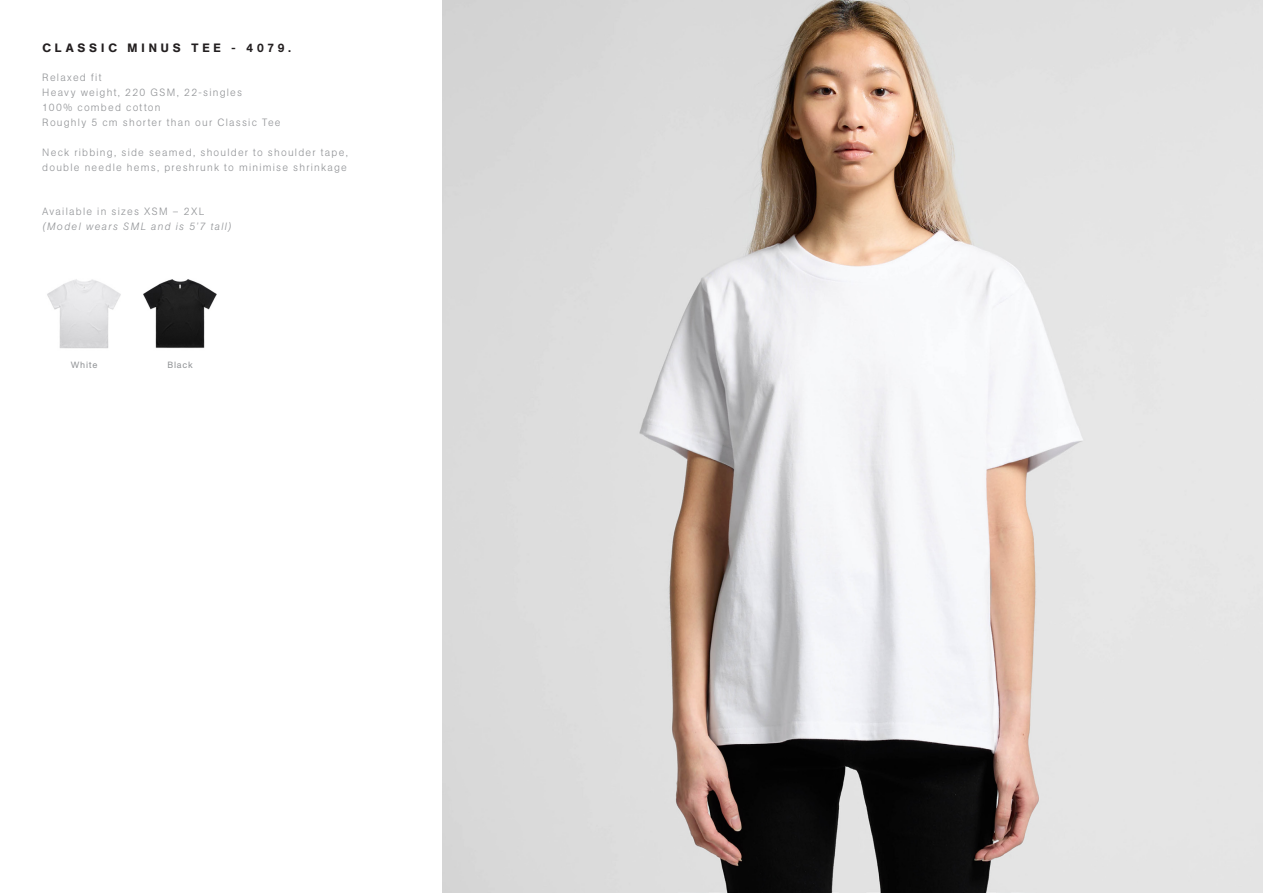
<style>
.page{position:relative;width:1263px;height:893px;background:#fff}
.page>*{position:absolute;margin:0;border:0;box-sizing:border-box;transform-origin:0 0}
.t1{font:500 12px "AG Book Pro";letter-spacing:.325em;color:#231f20}
.MEASUREMENTS{font:300 10.5px/15px "AG Book Pro";letter-spacing:.115em;color:#939598}
.t2{font:italic 300 10.5px/15px "AG Book Pro";letter-spacing:.125em;color:#939598}
.COLOUR_NAME{font:9px "AG Book Pro";letter-spacing:.075em;color:#939598}
.s1{font-style:normal}
</style>
<div class="page">
<img style="left:442px;top:0;width:821px;height:893px">
<img style="left:47px;top:279px;width:74px;height:70px">
<img style="left:143px;top:279px;width:74px;height:69px">
<p class="t1" style="left:42px;top:40px;width:250px">CLASSIC MINUS TEE - 4079.</p>
<p class="MEASUREMENTS" style="left:42px;top:69px;width:61px">Relaxed fit</p>
<p class="MEASUREMENTS" style="left:42px;top:84px;width:201px">Heavy weight, 220 GSM, 22-singles</p>
<p class="MEASUREMENTS" style="left:42px;top:99px;width:240px">100% combed cotton<br>Roughly 5 cm shorter than our Classic Tee</p>
<p class="MEASUREMENTS" style="left:42px;top:144px;width:307px">Neck ribbing, side seamed, shoulder to shoulder tape, double needle hems, preshrunk to minimise shrinkage</p>
<p class="t2" style="left:42px;top:203px;width:191px"><span class="s1">Available in sizes XSM – 2XL </span>(Model wears SML and is 5’7 tall)</p>
<p class="COLOUR_NAME" style="left:71px;top:359px;width:28px">White</p>
<p class="COLOUR_NAME" style="left:168px;top:359px;width:27px">Black</p>
</div>
